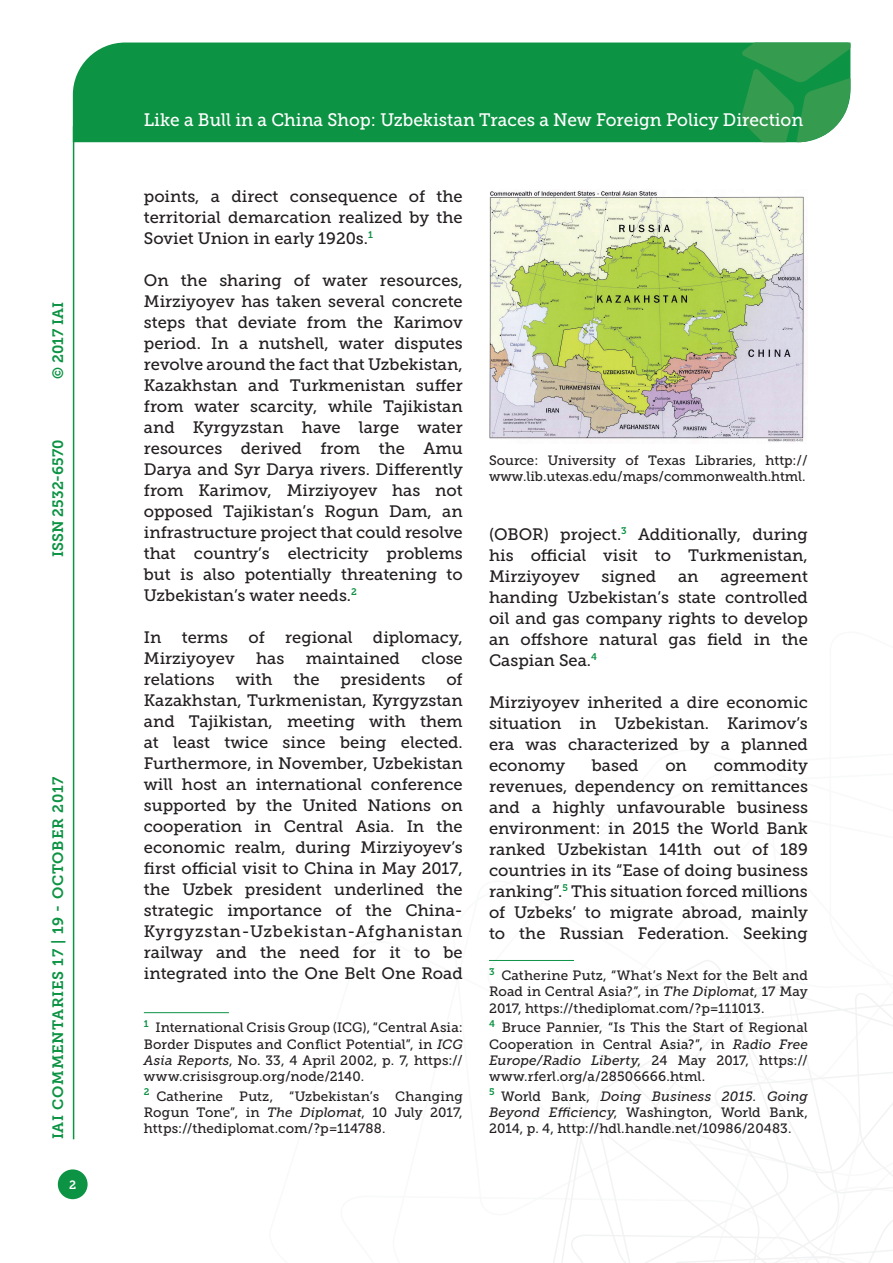
<style>
.page{position:relative;width:893px;height:1263px;background:#fff}
.page>*{position:absolute;margin:0;border:0;box-sizing:border-box;transform-origin:0 0}
.t1{font:18px "Museo Slab 500";color:#fff;scale:.96 1}
.t2{font:16.5px/21px "Museo Slab 500";color:#231f20;text-align:justify}
.t3{font:15px "Museo Slab 700";letter-spacing:.05em;color:#0d9344}
.t4{font:15px "Museo Slab 700";color:#0d9344}
.t5{font:13.5px/16.2px "Museo Slab 500";color:#231f20;text-align:justify}
.t6{font:12px "Museo Slab 700";color:#fff}
.s1{font-style:italic}
</style>
<div class="page">
<svg style="left:553px;top:960px;width:340px;height:303px"></svg>
<div style="left:73px;top:43px;width:668px;height:99px;background:#0d9344"></div>
<svg style="left:741px;top:43px;width:109px;height:99px"></svg>
<div style="left:58px;top:1169px;width:30px;height:30px;background:#0d9344;border-radius:50%"></div>
<hr style="left:73px;top:126px;width:1px;height:1013px;background:#0d9344">
<hr style="left:144px;top:1012px;width:85px;height:1px;background:#0d9344">
<hr style="left:489px;top:960px;width:85px;height:1px;background:#0d9344">
<img style="left:489px;top:191px;width:315px;height:251px">
<p class="t3" style="left:50px;top:379px;width:78px;rotate:-90deg">© 2017 IAI</p>
<p class="t4" style="left:50px;top:557px;width:119px;rotate:-90deg">ISSN 2532-6570</p>
<p class="t3" style="left:50px;top:1139px;width:364px;rotate:-90deg">IAI COMMENTARIES 17 | 19 - OCTOBER 2017</p>
<p class="t6" style="left:69px;top:1178px;width:9px">2</p>
<p class="t1" style="left:144px;top:110px;width:688px">Like a Bull in a China Shop: Uzbekistan Traces a New Foreign Policy Direction</p>
<p class="t2" style="left:144px;top:186px;width:320px">points, a direct consequence of the territorial demarcation realized by the Soviet Union in early 1920s.<sup>1</sup></p>
<p class="t2" style="left:144px;top:270px;width:320px">On the sharing of water resources, Mirziyoyev has taken several concrete steps that deviate from the Karimov period. In a nutshell, water disputes revolve around the fact that Uzbekistan, Kazakhstan and Turkmenistan suffer from water scarcity, while Tajikistan and Kyrgyzstan have large water resources derived from the Amu Darya and Syr Darya rivers. Differently from Karimov, Mirziyoyev has not opposed Tajikistan’s Rogun Dam, an infrastructure project that could resolve that country’s electricity problems but is also potentially threatening to Uzbekistan’s water needs.<sup>2</sup></p>
<p class="t2" style="left:144px;top:627px;width:320px">In terms of regional diplomacy,<br>Mirziyoyev</p>
<p class="t2" style="left:256px;top:648px;width:30px">has</p>
<p class="t2" style="left:306px;top:648px;width:96px">maintained</p>
<p class="t2" style="left:421px;top:648px;width:43px">close</p>
<p class="t2" style="left:144px;top:669px;width:320px;text-indent:302px">of Kazakhstan, Turkmenistan, Kyrgyzstan and Tajikistan, meeting with them at least twice since being elected.<br>Furthermore, in November, Uzbekistan will host an international conference supported by the United Nations on cooperation in Central Asia. In the economic realm, during Mirziyoyev’s first official visit to China in May 2017, the Uzbek president underlined the strategic importance of the China-Kyrgyzstan-Uzbekistan-Afghanistan railway and the need for it to be integrated into the One Belt One Road</p>
<p class="t5" style="left:144px;top:1020px;width:320px"><sup>1</sup> International Crisis Group (ICG), “Central Asia:<br>Border Disputes and Conflict Potential”, in <span class="s1">ICG Asia Reports</span>, No. 33, 4 April 2002, p. 7, https:// www.crisisgroup.org/node/2140.</p>
<p class="t5" style="left:144px;top:1088px;width:320px"><sup>2</sup> Catherine Putz, “Uzbekistan’s Changing Rogun Tone”, in <span class="s1">The Diplomat</span>, 10 July 2017, https://thediplomat.com/?p=114788.</p>
<p class="t2" style="left:144px;top:669px;width:72px">relations</p>
<p class="t2" style="left:236px;top:669px;width:38px">with</p>
<p class="t2" style="left:293px;top:669px;width:28px">the</p>
<p class="t2" style="left:341px;top:669px;width:86px">presidents</p>
<p class="t5" style="left:489px;top:452px;width:320px">Source: University of Texas Libraries, http:// www.lib.utexas.edu/maps/commonwealth.html.</p>
<p class="t2" style="left:489px;top:524px;width:320px">(OBOR) project.<sup>3</sup> Additionally, during his official visit to Turkmenistan, Mirziyoyev</p>
<p class="t2" style="left:602px;top:566px;width:56px">signed</p>
<p class="t2" style="left:678px;top:566px;width:22px">an</p>
<p class="t2" style="left:489px;top:566px;width:320px;text-indent:231px">agreement handing Uzbekistan’s state controlled oil and gas company rights to develop an offshore natural gas field in the Caspian Sea.<sup>4</sup></p>
<p class="t2" style="left:489px;top:692px;width:320px">Mirziyoyev inherited a dire economic situation in Uzbekistan. Karimov’s era was characterized by a planned economy</p>
<p class="t2" style="left:489px;top:755px;width:320px;text-indent:225px">commodity revenues, dependency on remittances and a highly unfavourable business environment: in 2015 the World Bank ranked Uzbekistan 141th out of 189 countries in its “Ease of doing business ranking”.<sup>5</sup> This situation forced millions of Uzbeks’ to migrate abroad, mainly to the Russian Federation. Seeking</p>
<p class="t5" style="left:489px;top:967px;width:320px"><sup>3</sup> Catherine Putz, “What’s Next for the Belt and Road in Central Asia?”, in <span class="s1">The Diplomat</span>, 17 May 2017, https://thediplomat.com/?p=111013.</p>
<p class="t5" style="left:489px;top:1020px;width:320px"><sup>4</sup> Bruce Pannier, “Is This the Start of Regional Cooperation in Central Asia?”, in <span class="s1">Radio Free Europe/Radio Liberty</span>, 24 May 2017, https:// www.rferl.org/a/28506666.html.</p>
<p class="t5" style="left:489px;top:1088px;width:320px"><sup>5</sup> World Bank, <span class="s1">Doing Business 2015. Going Beyond Efficiency</span>, Washington, World Bank, 2014, p. 4, http://hdl.handle.net/10986/20483.</p>
<p class="t2" style="left:592px;top:755px;width:48px">based</p>
<p class="t2" style="left:665px;top:755px;width:23px">on</p>
</div>
